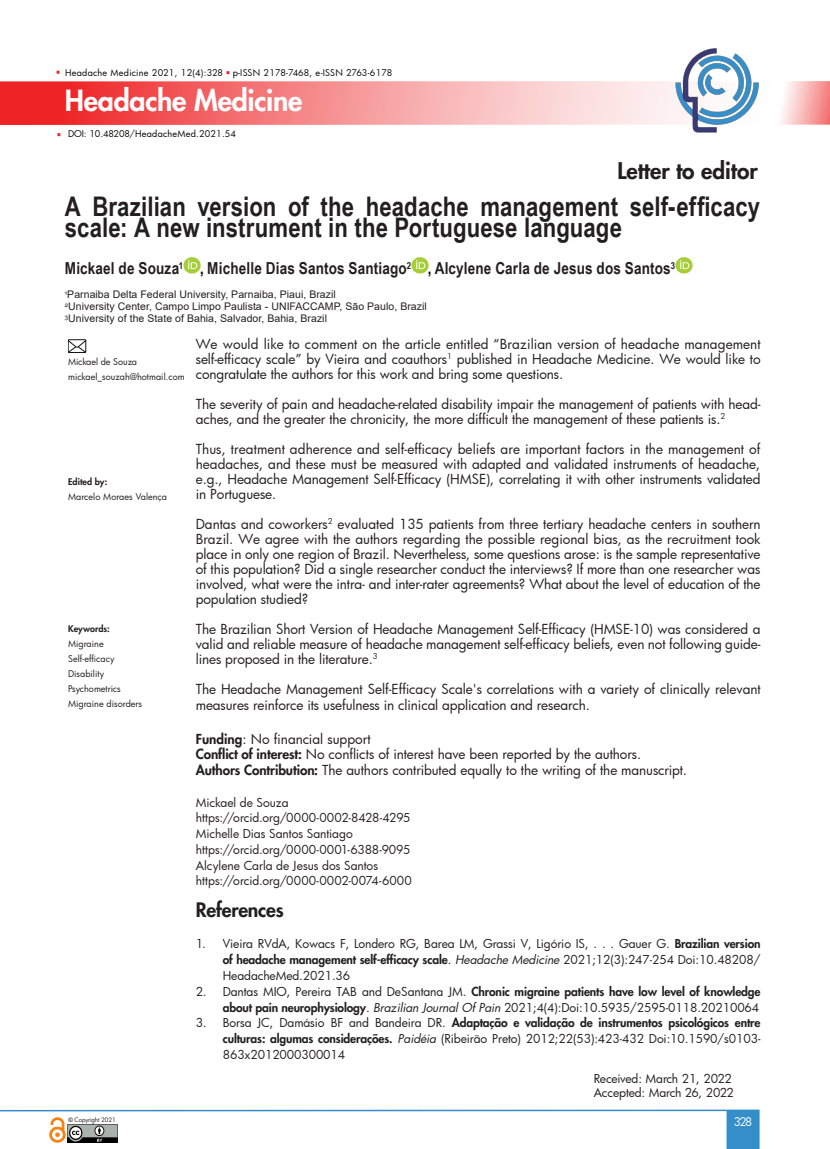
<style>
.page{position:relative;width:830px;height:1149px;background:#fff}
.page>*{position:absolute;margin:0;border:0;box-sizing:border-box;transform-origin:0 0}
.t1{font:800 28.5px "Futura";letter-spacing:-.01em;color:#fff}
.t2{font:700 27px/21px "Arial Narrow";letter-spacing:.005em;color:#231f20}
.t3{font:800 22.5px "Futura";color:#231f20}
.t4{font:800 19.5px "Futura";letter-spacing:-.01em;color:#231f20}
.t5{font:700 16.5px "Arial Narrow";letter-spacing:.01em;color:#231f20}
.texto{font:13.5px/15px "Futura";letter-spacing:-.01em;color:#231f20;text-align:justify}
.texto-2{font:12px/15.8px "Futura";letter-spacing:-.01em;color:#231f20;text-align:justify}
.t6{font:11.55px "Futura";color:#fff}
.texto-3{font:10.5px "Arial";letter-spacing:.005em;color:#231f20}
.texto-4{font:9px "Futura";color:#231f20}
.t7{font:9px "Futura";letter-spacing:.03em;color:#040503}
.texto-5{font:800 9px "Futura";letter-spacing:.005em;color:#231f20}
.t8{font:6px "Futura";letter-spacing:-.015em;color:#231f20}
.s1{font-style:inherit}
.s2{color:#000}
.s3{font-weight:800}
.s4{font-style:italic}
.s5{font-family:"Arial";font-weight:700}
</style>
<div class="page">
<svg style="left:0;top:81px;width:829px;height:44px;background:#f69394"></svg>
<svg style="left:726px;top:1109px;width:33px;height:39px"></svg>
<hr style="left:0;top:1109px;width:726px;height:1px;background:#338eca">
<img style="left:67px;top:1124px;width:50px;height:18px">
<img style="left:49px;top:1117px;width:17px;height:25px">
<img style="left:674px;top:48px;width:85px;height:85px">
<img style="left:183px;top:257px;width:17px;height:16px">
<img style="left:411px;top:257px;width:17px;height:16px">
<img style="left:675px;top:257px;width:17px;height:16px">
<img style="left:68px;top:339px;width:19px;height:14px">
<p class="t7" style="left:65px;top:66px;width:328px">Headache Medicine 2021, 12(4):328 p-ISSN 2178-7468, e-ISSN 2763-6178</p>
<h1 class="t1" style="left:65px;top:83px;width:239px">Headache Medicine</h1>
<p class="t7" style="left:68px;top:127px;width:169px"><span class="s1">DOI: 10.48208/</span>HeadacheMed.2021.54</p>
<p class="t3" style="left:617px;top:156px;width:142px">Letter to editor</p>
<p class="t2" style="left:65px;top:194px;width:696px">A Brazilian version of the headache management self-efficacy scale: A new instrument in the Portuguese language</p>
<p class="t5" style="left:65px;top:256px;width:611px">Mickael de Souza<sup>1</sup> <span class="s2">,</span> Michelle Dias Santos Santiago<sup>2</sup> <span class="s2">,</span> Alcylene Carla de Jesus dos Santos<sup>3</sup></p>
<p class="texto-3" style="left:65px;top:287px;width:272px"><sup>1</sup>Parnaiba Delta Federal University, Parnaiba, Piaui, Brazil</p>
<p class="texto-3" style="left:65px;top:299px;width:363px"><sup>2</sup>University Center, Campo Limpo Paulista - UNIFACCAMP, São Paulo, Brazil</p>
<p class="texto-3" style="left:65px;top:311px;width:263px"><sup>3</sup>University of the State of Bahia, Salvador, Bahia, Brazil</p>
<p class="texto" style="left:196px;top:336px;width:566px">We would like to comment on the article entitled “Brazilian version of headache management self-efficacy scale” by Vieira and coauthors<sup>1</sup> published in Headache Medicine. We would like to congratulate the authors for this work and bring some questions.</p>
<p class="texto" style="left:196px;top:396px;width:566px">The severity of pain and headache-related disability impair the management of patients with head&shy;aches, and the greater the chronicity, the more difficult the management of these patients is.<sup>2</sup></p>
<p class="texto" style="left:196px;top:441px;width:566px">Thus, treatment adherence and self-efficacy beliefs are important factors in the management of headaches, and these must be measured with adapted and validated instruments of headache, e.g., Headache Management Self-Efficacy (HMSE), correlating it with other instruments validated in Portuguese.</p>
<p class="texto" style="left:196px;top:516px;width:566px">Dantas and coworkers<sup>2</sup> evaluated 135 patients from three tertiary headache centers in southern Brazil. We agree with the authors regarding the possible regional bias, as the recruitment took place in only one region of Brazil. Nevertheless, some questions arose: is the sample representative of this population? Did a single researcher conduct the interviews? If more than one researcher was involved, what were the intra- and inter-rater agreements? What about the level of education of the population studied?</p>
<p class="texto" style="left:196px;top:621px;width:566px">The Brazilian Short Version of Headache Management Self-Efficacy (HMSE-10) was considered a valid and reliable measure of headache management self-efficacy beliefs, even not following guide&shy;lines proposed in the literature.<sup>3</sup></p>
<p class="texto" style="left:196px;top:680px;width:566px;line-height:15.8px">The Headache Management Self-Efficacy Scale's correlations with a variety of clinically relevant measures reinforce its usefulness in clinical application and research.</p>
<p class="texto" style="left:196px;top:730px;width:176px"><span class="s3">Funding</span>: No financial support</p>
<p class="texto" style="left:196px;top:746px;width:446px"><span class="s3">Conflict of interest:</span> No conflicts of interest have been reported by the authors.</p>
<p class="texto" style="left:196px;top:762px;width:492px"><span class="s3">Authors Contribution:</span> The authors contributed equally to the writing of the manuscript.</p>
<p class="texto-2" style="left:196px;top:793px;width:94px">Mickael de Souza</p>
<p class="texto-2" style="left:196px;top:809px;width:216px">https://orcid.org/0000-0002-8428-4295</p>
<p class="texto-2" style="left:196px;top:825px;width:158px">Michelle Dias Santos Santiago</p>
<p class="texto-2" style="left:196px;top:841px;width:216px">https://orcid.org/0000-0001-6388-9095</p>
<p class="texto-2" style="left:196px;top:856px;width:184px">Alcylene Carla de Jesus dos Santos</p>
<p class="texto-2" style="left:196px;top:872px;width:217px">https://orcid.org/0000-0002-0074-6000</p>
<p class="t4" style="left:196px;top:897px;width:90px">References</p>
<p class="texto-2" style="left:223px;top:935px;width:539px;text-indent:-27px">1. Vieira RVdA, Kowacs F, Londero RG, Barea LM, Grassi V, Ligório IS, . . . Gauer G. <span class="s3">Brazilian version of headache management self-efficacy scale</span>. <span class="s4">Headache Medicine</span> 2021;12(3):247-254 Doi:10.48208/ HeadacheMed.2021.36</p>
<p class="texto-2" style="left:196px;top:982px;width:566px;text-align:right">2. Dantas MIO, Pereira TAB and DeSantana JM. <span class="s3">Chronic migraine patients have low level of knowledge about pain neurophysiology</span>. <span class="s4">Brazilian JournalOfPain</span> 2021;4(4):Doi:10.5935/2595-0118.20210064</p>
<p class="texto-2" style="left:223px;top:1014px;width:539px;text-indent:-27px">3. Borsa JC, Damásio BF and Bandeira DR. <span class="s3">Adaptação e validação de instrumentos psicológicos entre culturas: algumas considerações.</span> <span class="s4">Paidéia</span> (Ribeirão Preto) 2012;22(53):423-432 Doi:10.1590/s0103- 863x2012000300014</p>
<p class="texto-4" style="left:68px;top:355px;width:71px">Mickael de Souza</p>
<p class="texto-4" style="left:68px;top:370px;width:118px">mickael_souzah@hotmail.com</p>
<p class="texto-5" style="left:68px;top:475px;width:41px">Edited by:</p>
<p class="texto-4" style="left:68px;top:490px;width:100px">Marcelo Moraes Valença</p>
<p class="texto-5" style="left:68px;top:623px;width:43px">Keywords:</p>
<p class="texto-4" style="left:68px;top:637px;width:37px">Migraine</p>
<p class="texto-4" style="left:68px;top:652px;width:48px">Self-efficacy</p>
<p class="texto-4" style="left:68px;top:667px;width:38px">Disability</p>
<p class="texto-4" style="left:68px;top:682px;width:54px">Psychometrics</p>
<p class="texto-4" style="left:68px;top:697px;width:75px">Migraine disorders</p>
<p class="t8" style="left:68px;top:1114px;width:49px"><span class="s5">©</span> Copyright 2021</p>
<p class="texto-2" style="left:593px;top:1070px;width:139px">Received: March 21, 2022</p>
<p class="texto-2" style="left:593px;top:1083px;width:142px">Accepted: March 26, 2022</p>
<p class="t6" style="left:733px;top:1113px;width:20px">328</p>
</div>
